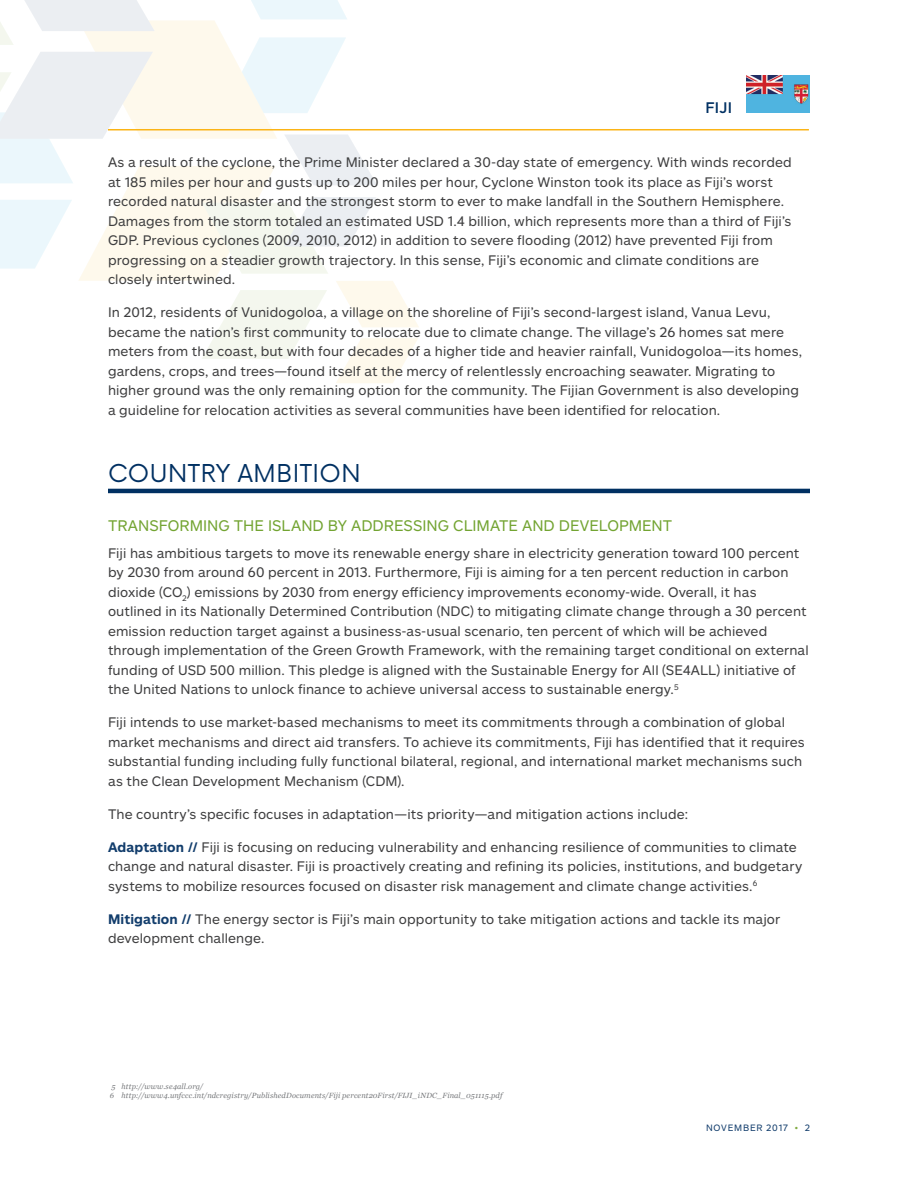
<style>
.page{position:relative;width:918px;height:1188px;background:#fff}
.page>*{position:absolute;margin:0;border:0;box-sizing:border-box;transform-origin:0 0}
.Header_1{font:24px "Now";letter-spacing:.02em;color:#003062}
.Subhead_1{font:15px "Allstate Sans";letter-spacing:.005em;color:#73a432}
.t1{font:500 15px "Allstate Sans";color:#003062}
.Body_copy_1{font:13.5px/19.5px "Allstate Sans";letter-spacing:.005em;color:#3e3e3f}
.t2{font:9px "Allstate Sans";letter-spacing:.085em;color:#123d6c}
.footers{font:italic 7.5px "Georgia";letter-spacing:.02em;color:#76787b}
.s1{font-weight:700;color:#123d6c}
.s2{color:#80ab41}
</style>
<div class="page">
<svg style="left:0;top:0;width:419px;height:383px"></svg>
<img style="left:746px;top:76px;width:64px;height:36px">
<hr style="left:108px;top:129px;width:701px;height:1px;background:#fbb416">
<hr style="left:108px;top:489px;width:702px;height:4px;background:#003062">
<p class="t1" style="left:705px;top:98px;width:28px">FIJI</p>
<p class="Body_copy_1" style="left:108px;top:152px;width:685px">As a result of the cyclone, the Prime Minister declared a 30-day state of emergency. With winds recorded at 185 miles per hour and gusts up to 200 miles per hour, Cyclone Winston took its place as Fiji’s worst recorded natural disaster and the strongest storm to ever to make landfall in the Southern Hemisphere.<br>Damages from the storm totaled an estimated USD 1.4 billion, which represents more than a third of Fiji’s GDP. Previous cyclones (2009, 2010, 2012) in addition to severe flooding (2012) have prevented Fiji from progressing on a steadier growth trajectory. In this sense, Fiji’s economic and climate conditions are closely intertwined.</p>
<p class="Body_copy_1" style="left:108px;top:302px;width:696px">In 2012, residents of Vunidogoloa, a village on the shoreline of Fiji’s second-largest island, Vanua Levu, became the nation’s first community to relocate due to climate change. The village’s 26 homes sat mere meters from the coast, but with four decades of a higher tide and heavier rainfall, Vunidogoloa—its homes, gardens, crops, and trees—found itself at the mercy of relentlessly encroaching seawater. Migrating to higher ground was the only remaining option for the community. The Fijian Government is also developing a guideline for relocation activities as several communities have been identified for relocation.</p>
<p class="Header_1" style="left:108px;top:454px;width:254px">COUNTRY AMBITION</p>
<p class="Subhead_1" style="left:108px;top:517px;width:566px">TRANSFORMING THE ISLAND BY ADDRESSING CLIMATE AND DEVELOPMENT</p>
<p class="Body_copy_1" style="left:108px;top:543px;width:702px">Fiji has ambitious targets to move its renewable energy share in electricity generation toward 100 percent by 2030 from around 60 percent in 2013. Furthermore, Fiji is aiming for a ten percent reduction in carbon dioxide (CO<sub>2</sub>) emissions by 2030 from energy efficiency improvements economy-wide. Overall, it has outlined in its Nationally Determined Contribution (NDC) to mitigating climate change through a 30 percent emission reduction target against a business-as-usual scenario, ten percent of which will be achieved through implementation of the Green Growth Framework, with the remaining target conditional on external funding of USD 500 million. This pledge is aligned with the Sustainable Energy for All (SE4ALL) initiative of the United Nations to unlock finance to achieve universal access to sustainable energy.<sup>5</sup></p>
<p class="Body_copy_1" style="left:108px;top:712px;width:698px">Fiji intends to use market-based mechanisms to meet its commitments through a combination of global market mechanisms and direct aid transfers. To achieve its commitments, Fiji has identified that it requires substantial funding including fully functional bilateral, regional, and international market mechanisms such as the Clean Development Mechanism (CDM).</p>
<p class="Body_copy_1" style="left:108px;top:804px;width:582px">The country’s specific focuses in adaptation—its priority—and mitigation actions include:</p>
<p class="Body_copy_1" style="left:108px;top:837px;width:696px"><span class="s1">Adaptation //</span> Fiji is focusing on reducing vulnerability and enhancing resilience of communities to climate change and natural disaster. Fiji is proactively creating and refining its policies, institutions, and budgetary systems to mobilize resources focused on disaster risk management and climate change activities.<sup>6</sup></p>
<p class="Body_copy_1" style="left:108px;top:909px;width:674px"><span class="s1">Mitigation //</span> The energy sector is Fiji’s main opportunity to take mitigation actions and tackle its major development challenge.</p>
<p class="footers" style="left:112px;top:1081px;width:93px">5 http://www.se4all.org/</p>
<p class="footers" style="left:110px;top:1090px;width:394px">6 http://www4.unfccc.int/ndcregistry/PublishedDocuments/Fiji percent20First/FIJI_iNDC_Final_051115.pdf</p>
<p class="t2" style="left:706px;top:1122px;width:105px">NOVEMBER 2017 <span class="s2">•</span> 2</p>
</div>
